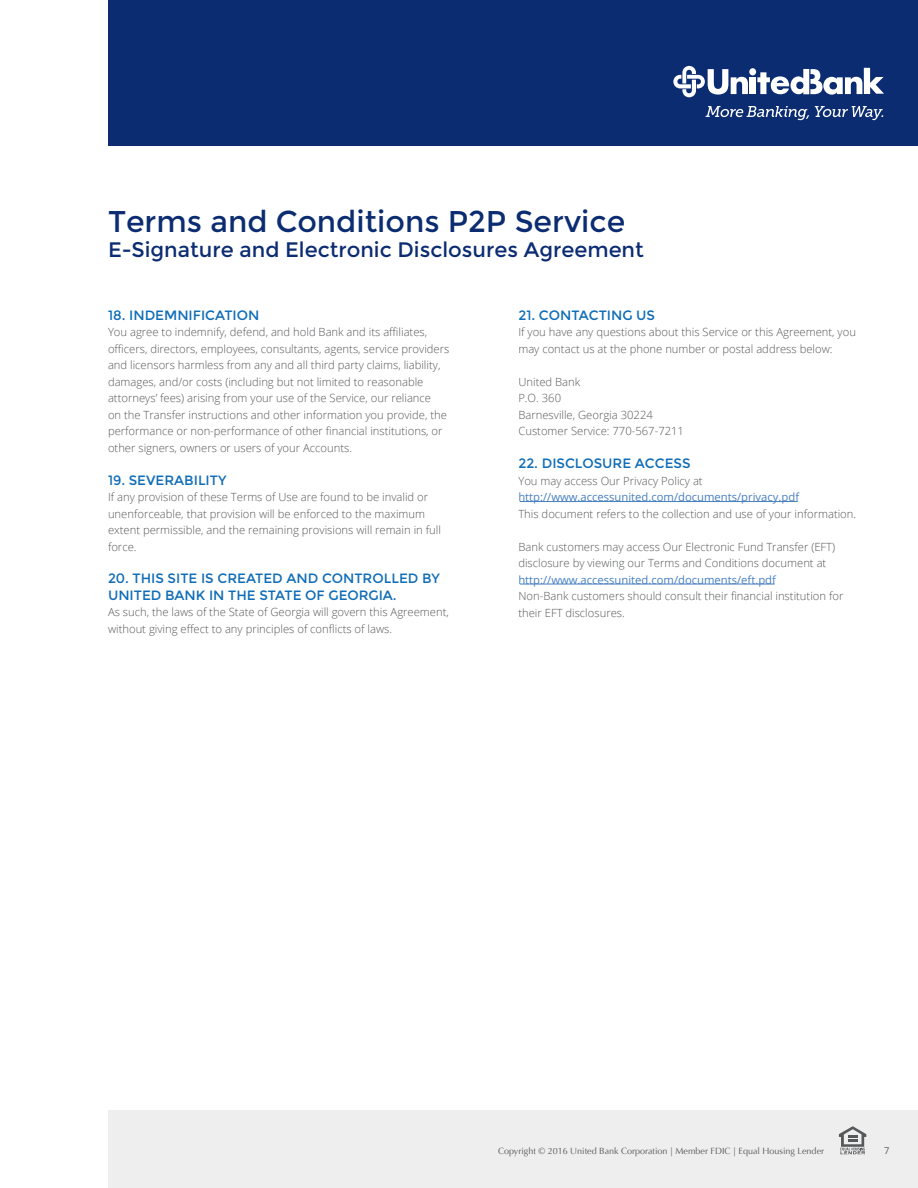
<style>
.page{position:relative;width:918px;height:1188px;background:#fff}
.page>*{position:absolute;margin:0;border:0;box-sizing:border-box;transform-origin:0 0}
.HEADERS_1{font:30px "Montserrat";color:#0c2c72}
.HEADERS_1-2{font:21px "Montserrat";color:#0c2c72}
.HEADERS_2{font:13.5px/16.2px "Montserrat";color:#106db7}
.BODY_COPY{font:300 11.25px/16.5px "Open Sans";color:#57585a}
.t1{font:9.3px "Open Sans";color:#57585a}
.t2{font:9px "Optima";color:#57585a}
.s1{font-weight:400;color:#4780c1}
</style>
<div class="page">
<div style="left:108px;top:0;width:810px;height:145px;background:#0c2c72"></div>
<div style="left:108px;top:1110px;width:810px;height:78px;background:#eeeeef"></div>
<svg style="left:839px;top:1126px;width:27px;height:28px"></svg>
<svg style="left:705px;top:106px;width:178px;height:14px"></svg>
<div style="left:749px;top:68px;width:7px;height:7px;background:#fff;border-radius:50%"></div>
<div style="left:750px;top:77px;width:6px;height:17px;background:#fff"></div>
<svg style="left:757px;top:68px;width:127px;height:27px"></svg>
<svg style="left:673px;top:66px;width:75px;height:31px"></svg>
<hr style="left:520px;top:501px;width:278px;height:1px;background:#4780c1">
<hr style="left:520px;top:584px;width:255px;height:1px;background:#4780c1">
<p class="HEADERS_1" style="left:108px;top:204px;width:519px">Terms and Conditions P2P Service</p>
<p class="HEADERS_1-2" style="left:108px;top:237px;width:537px">E-Signature and Electronic Disclosures Agreement</p>
<p class="HEADERS_2" style="left:108px;top:307px;width:153px">18. INDEMNIFICATION</p>
<p class="BODY_COPY" style="left:108px;top:324px;width:343px">You agree to indemnify, defend, and hold Bank and its affiliates, officers, directors, employees, consultants, agents, service providers and licensors harmless from any and all third party claims, liability, damages, and/or costs (including but not limited to reasonable attorneys’ fees) arising from your use of the Service, our reliance<br>on the Transfer instructions and other information you provide, the performance or non-performance of other financial institutions, or other signers, owners or users of your Accounts.</p>
<p class="HEADERS_2" style="left:108px;top:472px;width:120px">19. SEVERABILITY</p>
<p class="BODY_COPY" style="left:108px;top:488px;width:334px">If any provision of these Terms of Use are found to be invalid or unenforceable, that provision will be enforced to the maximum extent permissible, and the remaining provisions will remain in full force.</p>
<p class="HEADERS_2" style="left:108px;top:571px;width:333px">20. THIS SITE IS CREATED AND CONTROLLED BY<br>UNITED BANK IN THE STATE OF GEORGIA.</p>
<p class="BODY_COPY" style="left:108px;top:603px;width:342px">As such, the laws of the State of Georgia will govern this Agreement, without giving effect to any principles of conflicts of laws.</p>
<p class="HEADERS_2" style="left:518px;top:307px;width:138px">21. CONTACTING US</p>
<p class="BODY_COPY" style="left:518px;top:324px;width:339px">If you have any questions about this Service or this Agreement, you may contact us at the phone number or postal address below:</p>
<p class="BODY_COPY" style="left:518px;top:373px;width:63px">United Bank</p>
<p class="BODY_COPY" style="left:518px;top:390px;width:44px">P.O. 360</p>
<p class="BODY_COPY" style="left:518px;top:406px;width:136px">Barnesville, Georgia 30224</p>
<p class="BODY_COPY" style="left:518px;top:423px;width:167px">Customer Service: 770-567-7211</p>
<p class="HEADERS_2" style="left:518px;top:455px;width:174px">22. DISCLOSURE ACCESS</p>
<p class="BODY_COPY" style="left:518px;top:472px;width:339px">You may access Our Privacy Policy at <span class="s1">http://www.accessunited.com/documents/privacy.pdf<br></span>This document refers to the collection and use of your information.</p>
<p class="BODY_COPY" style="left:518px;top:538px;width:327px">Bank customers may access Our Electronic Fund Transfer (EFT) disclosure by viewing our Terms and Conditions document at <span class="s1">http://www.accessunited.com/documents/eft.pdf<br></span>Non-Bank customers should consult their financial institution for their EFT disclosures.</p>
<p class="t2" style="left:498px;top:1146px;width:328px">Copyright © 2016 United Bank Corporation | Member FDIC | Equal Housing Lender</p>
<p class="t1" style="left:884px;top:1144px;width:7px">7</p>
</div>
